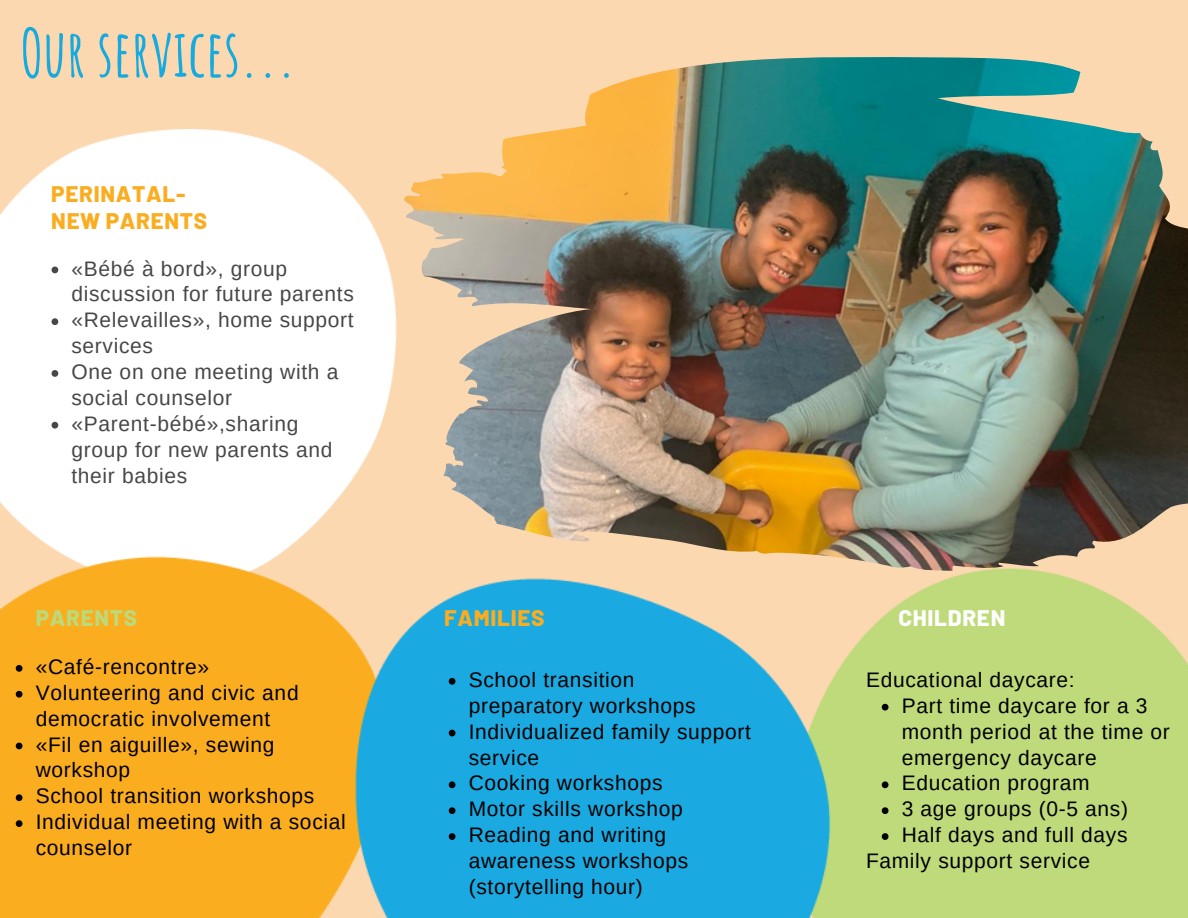
<style>
.page{position:relative;width:1188px;height:918px;background:#fbd8b0}
.page>*{position:absolute;margin:0;border:0;box-sizing:border-box;transform-origin:0 0}
.t1{font:700 64.5px "Amatic SC";color:#16aadf}
.t2{font:800 22.5px/27px "Barlow";letter-spacing:.03em;color:#faad20}
.t3{font:800 22.5px "Barlow";letter-spacing:.03em;color:#fff}
.t4{font:800 22.5px "Barlow";letter-spacing:.03em;color:#bdd978}
.t5{font:21px/25.8px "Arimo";letter-spacing:.03em;color:#000}
.t6{font:21px/25.8px "Arimo";letter-spacing:.03em;color:#474747}
</style>
<div class="page">
<img style="left:404px;top:57px;width:784px;height:509px">
<img style="left:0;top:130px;width:397px;height:407px">
<img style="left:0;top:537px;width:348px;height:381px">
<img style="left:840px;top:566px;width:348px;height:352px">
<img style="left:348px;top:578px;width:492px;height:340px">
<svg style="left:52px;top:267px;width:6px;height:6px"></svg>
<svg style="left:52px;top:318px;width:6px;height:7px"></svg>
<svg style="left:52px;top:370px;width:6px;height:7px"></svg>
<svg style="left:52px;top:422px;width:6px;height:7px"></svg>
<svg style="left:16px;top:665px;width:6px;height:7px"></svg>
<svg style="left:16px;top:691px;width:6px;height:7px"></svg>
<svg style="left:16px;top:743px;width:6px;height:6px"></svg>
<svg style="left:16px;top:794px;width:6px;height:7px"></svg>
<svg style="left:16px;top:820px;width:6px;height:7px"></svg>
<svg style="left:449px;top:678px;width:7px;height:7px"></svg>
<svg style="left:449px;top:730px;width:7px;height:6px"></svg>
<svg style="left:449px;top:781px;width:7px;height:7px"></svg>
<svg style="left:449px;top:807px;width:7px;height:7px"></svg>
<svg style="left:449px;top:833px;width:7px;height:7px"></svg>
<svg style="left:882px;top:704px;width:7px;height:7px"></svg>
<svg style="left:882px;top:781px;width:7px;height:7px"></svg>
<svg style="left:882px;top:807px;width:7px;height:7px"></svg>
<svg style="left:882px;top:833px;width:7px;height:7px"></svg>
<p class="t1" style="left:20px;top:11px;width:277px">OUR SERVICES...</p>
<p class="t2" style="left:51px;top:179px;width:157px">PERINATAL-<br>NEW PARENTS</p>
<p class="t6" style="left:71px;top:255px;width:284px">«Bébé à bord», group discussion for future parents</p>
<p class="t6" style="left:71px;top:307px;width:284px">«Relevailles», home support services</p>
<p class="t6" style="left:71px;top:359px;width:268px">One on one meeting with a social counselor</p>
<p class="t6" style="left:71px;top:411px;width:263px">«Parent-bébé»,sharing group for new parents and their babies</p>
<p class="t4" style="left:36px;top:603px;width:103px">PARENTS</p>
<p class="t5" style="left:36px;top:654px;width:175px">«Café-rencontre»</p>
<p class="t5" style="left:36px;top:680px;width:264px">Volunteering and civic and democratic involvement</p>
<p class="t5" style="left:36px;top:731px;width:240px">«Fil en aiguille», sewing workshop</p>
<p class="t5" style="left:36px;top:783px;width:280px">School transition workshops</p>
<p class="t5" style="left:36px;top:809px;width:312px">Individual meeting with a social counselor</p>
<p class="t2" style="left:444px;top:603px;width:102px">FAMILIES</p>
<p class="t5" style="left:469px;top:667px;width:228px">School transition preparatory workshops</p>
<p class="t5" style="left:469px;top:718px;width:284px">Individualized family support service</p>
<p class="t5" style="left:469px;top:770px;width:195px">Cooking workshops</p>
<p class="t5" style="left:469px;top:796px;width:216px">Motor skills workshop</p>
<p class="t5" style="left:469px;top:822px;width:221px">Reading and writing awareness workshops (storytelling hour)</p>
<p class="t3" style="left:898px;top:603px;width:108px">CHILDREN</p>
<p class="t5" style="left:866px;top:667px;width:210px">Educational daycare:</p>
<p class="t5" style="left:902px;top:693px;width:270px">Part time daycare for a 3 month period at the time or emergency daycare</p>
<p class="t5" style="left:902px;top:770px;width:190px">Education program</p>
<p class="t5" style="left:902px;top:796px;width:228px">3 age groups (0-5 ans)</p>
<p class="t5" style="left:902px;top:822px;width:227px">Half days and full days</p>
<p class="t5" style="left:866px;top:848px;width:226px">Family support service</p>
</div>
